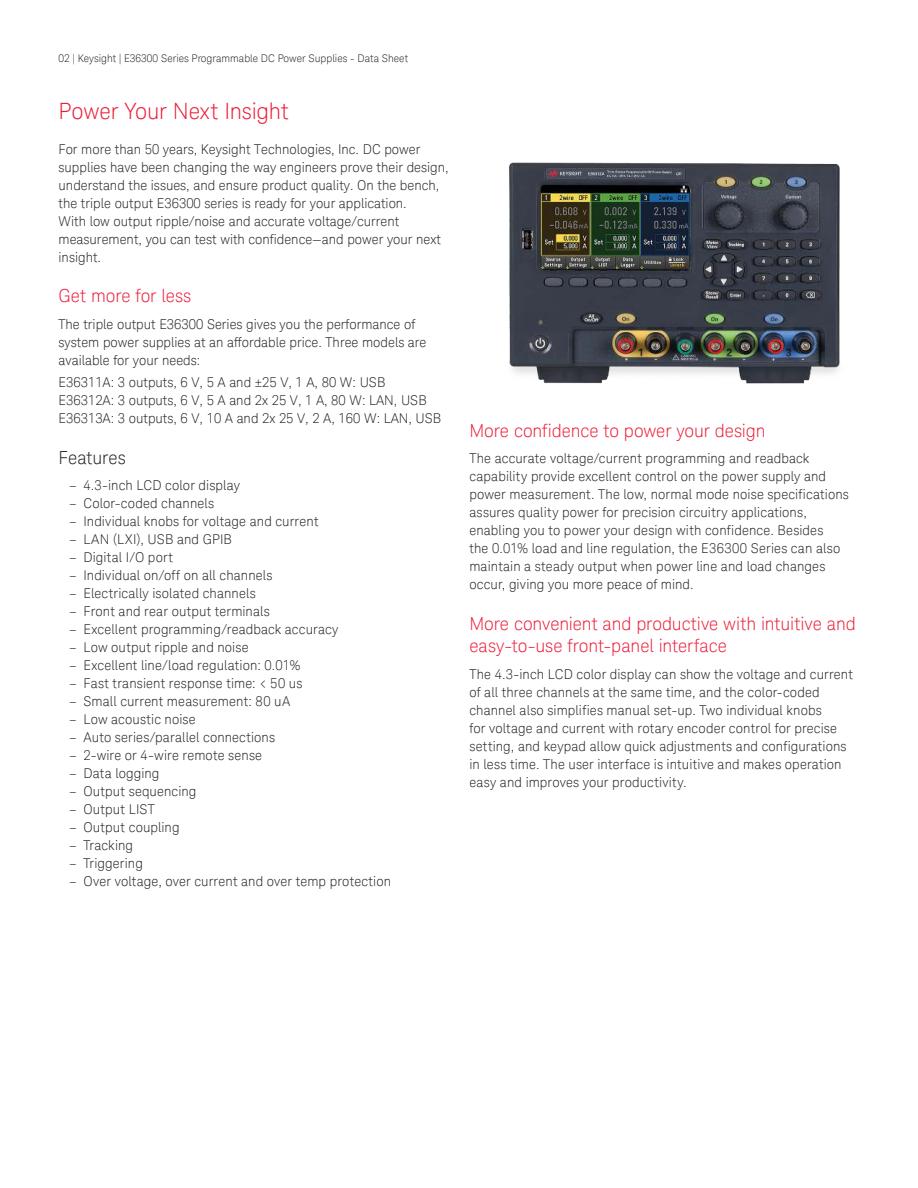
<style>
.page{position:relative;width:918px;height:1188px;background:#fff}
.page>*{position:absolute;margin:0;border:0;box-sizing:border-box;transform-origin:0 0}
.t1{font:300 22.5px "Keysight Sans";letter-spacing:-.01em;color:#ed1a36}
.t2{font:300 18px/22.5px "Keysight Sans";letter-spacing:-.005em;color:#ed1a36}
.t3{font:300 18px "Keysight Sans";color:#221f1f}
.t4{font:300 13.5px/18px "Keysight Sans";letter-spacing:.005em;color:#221f1f}
.t5{font:300 10.5px "Keysight Sans";color:#221f1f}
</style>
<div class="page">
<img style="left:509px;top:162px;width:331px;height:222px">
<p class="t5" style="left:59px;top:53px;width:351px">02 | Keysight | E36300 Series Programmable DC Power Supplies - Data Sheet</p>
<h1 class="t1" style="left:59px;top:101px;width:232px">Power Your Next Insight</h1>
<p class="t4" style="left:59px;top:141px;width:392px">For more than 50 years, Keysight Technologies, Inc. DC power supplies have been changing the way engineers prove their design, understand the issues, and ensure product quality. On the bench, the triple output E36300 series is ready for your application.<br>With low output ripple/noise and accurate voltage/current measurement, you can test with confidence—and power your next insight.</p>
<h2 class="t2" style="left:59px;top:286px;width:134px">Get more for less</h2>
<p class="t4" style="left:59px;top:316px;width:369px">The triple output E36300 Series gives you the performance of system power supplies at an affordable price. Three models are available for your needs:</p>
<p class="t4" style="left:59px;top:374px;width:384px">E36311A: 3 outputs, 6 V, 5 A and ±25 V, 1 A, 80 W: USB<br>E36312A: 3 outputs, 6 V, 5 A and 2x 25 V, 1 A, 80 W: LAN, USB<br>E36313A: 3 outputs, 6 V, 10 A and 2x 25 V, 2 A, 160 W: LAN, USB</p>
<h2 class="t3" style="left:59px;top:449px;width:69px">Features</h2>
<p class="t4" style="left:69px;top:477px;width:172px">– 4.3-inch LCD color display</p>
<p class="t4" style="left:69px;top:495px;width:147px">– Color-coded channels</p>
<p class="t4" style="left:69px;top:513px;width:251px">– Individual knobs for voltage and current</p>
<p class="t4" style="left:69px;top:531px;width:164px">– LAN (LXI), USB and GPIB</p>
<p class="t4" style="left:69px;top:549px;width:105px">– Digital I/O port</p>
<p class="t4" style="left:69px;top:567px;width:205px">– Individual on/off on all channels</p>
<p class="t4" style="left:69px;top:585px;width:188px">– Electrically isolated channels</p>
<p class="t4" style="left:69px;top:603px;width:202px">– Front and rear output terminals</p>
<p class="t4" style="left:69px;top:621px;width:271px">– Excellent programming/readback accuracy</p>
<p class="t4" style="left:69px;top:639px;width:181px">– Low output ripple and noise</p>
<p class="t4" style="left:69px;top:657px;width:233px">– Excellent line/load regulation: 0.01%</p>
<p class="t4" style="left:69px;top:675px;width:235px">– Fast transient response time: &lt; 50 us</p>
<p class="t4" style="left:69px;top:693px;width:222px">– Small current measurement: 80 uA</p>
<p class="t4" style="left:69px;top:711px;width:128px">– Low acoustic noise</p>
<p class="t4" style="left:69px;top:729px;width:207px">– Auto series/parallel connections</p>
<p class="t4" style="left:69px;top:747px;width:195px">– 2-wire or 4-wire remote sense</p>
<p class="t4" style="left:69px;top:765px;width:92px">– Data logging</p>
<p class="t4" style="left:69px;top:783px;width:129px">– Output sequencing</p>
<p class="t4" style="left:69px;top:801px;width:87px">– Output LIST</p>
<p class="t4" style="left:69px;top:819px;width:112px">– Output coupling</p>
<p class="t4" style="left:69px;top:837px;width:65px">– Tracking</p>
<p class="t4" style="left:69px;top:855px;width:75px">– Triggering</p>
<p class="t4" style="left:69px;top:873px;width:323px">– Over voltage, over current and over temp protection</p>
<h2 class="t2" style="left:469px;top:420px;width:298px">More confidence to power your design</h2>
<p class="t4" style="left:469px;top:450px;width:381px">The accurate voltage/current programming and readback capability provide excellent control on the power supply and power measurement. The low, normal mode noise specifications assures quality power for precision circuitry applications, enabling you to power your design with confidence. Besides<br>the 0.01% load and line regulation, the E36300 Series can also maintain a steady output when power line and load changes occur, giving you more peace of mind.</p>
<h2 class="t2" style="left:469px;top:613px;width:388px">More convenient and productive with intuitive and easy-to-use front-panel interface</h2>
<p class="t4" style="left:469px;top:666px;width:385px">The 4.3-inch LCD color display can show the voltage and current of all three channels at the same time, and the color-coded channel also simplifies manual set-up. Two individual knobs<br>for voltage and current with rotary encoder control for precise setting, and keypad allow quick adjustments and configurations in less time. The user interface is intuitive and makes operation easy and improves your productivity.</p>
</div>
